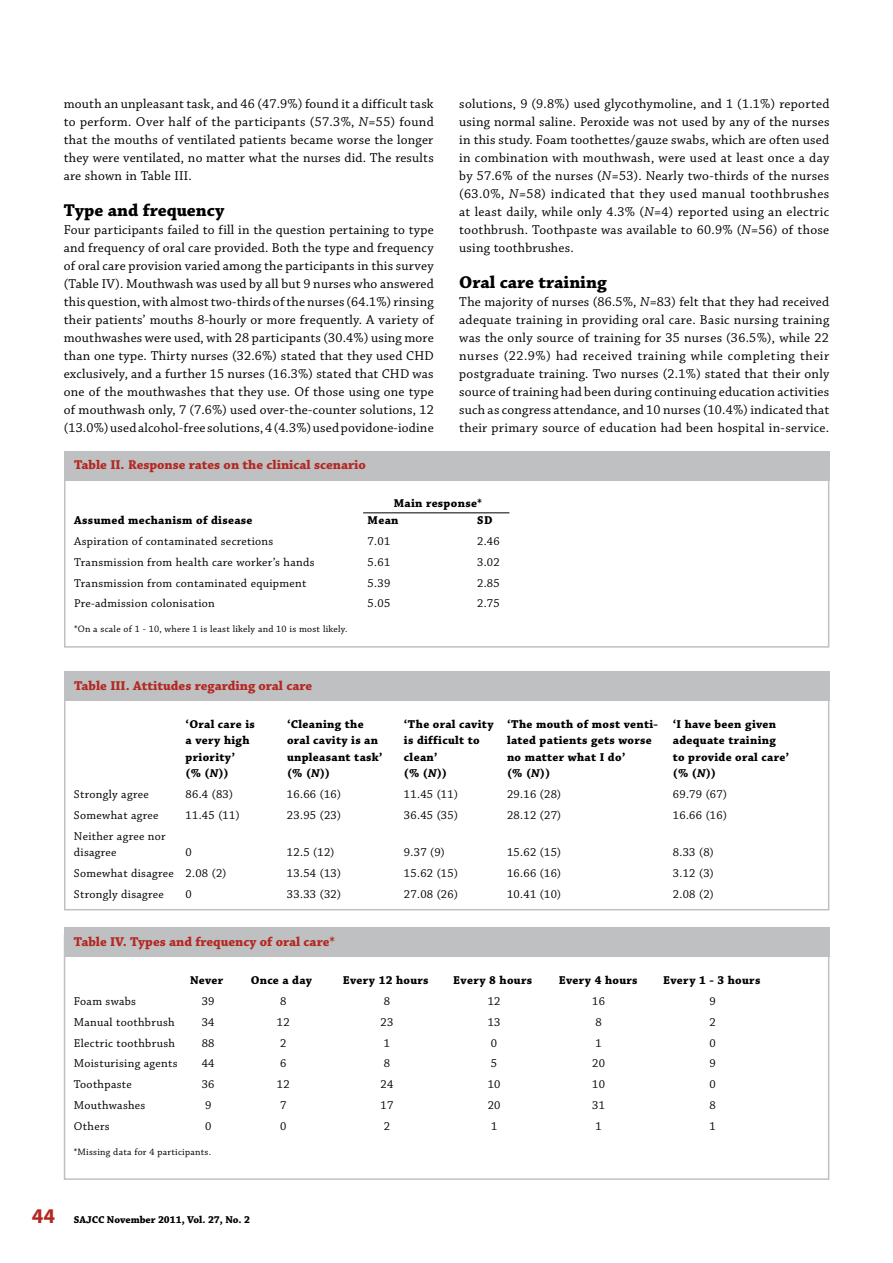
<style>
.page{position:relative;width:893px;height:1263px;background:#fff}
.page>*{position:absolute;margin:0;border:0;box-sizing:border-box;transform-origin:0 0}
.t1{font:700 18px "Chaparral Pro";color:#000}
.t2{font:13.5px/18px "Chaparral Pro";letter-spacing:.015em;color:#000;text-align:justify}
.t3{font:700 13.5px "Chaparral Pro";color:#b42823}
.t4{font:12px/16.5px "Chaparral Pro";letter-spacing:.025em;color:#000}
.t5{font:700 12px/16.5px "Chaparral Pro";letter-spacing:.025em;color:#000}
.t6{font:700 10.5px "Chaparral Pro";color:#000}
.t7{font:9.75px "Chaparral Pro";letter-spacing:.025em;color:#000}
.s1{font-style:italic}
.s2{font-family:"Myriad Pro";font-size:21px;color:#b42823}
</style>
<div class="page">
<div style="left:64px;top:451px;width:765px;height:30px;background:#bfc0c1"></div>
<div style="left:64px;top:458px;width:765px;height:190px;border:2px solid #bfc0c1"></div>
<div style="left:64px;top:671px;width:765px;height:30px;background:#bfc0c1"></div>
<div style="left:64px;top:678px;width:765px;height:232px;border:2px solid #bfc0c1"></div>
<div style="left:64px;top:927px;width:765px;height:30px;background:#bfc0c1"></div>
<div style="left:64px;top:934px;width:765px;height:246px;border:2px solid #bfc0c1"></div>
<hr style="left:363px;top:512px;width:146px;height:1px;background:#000">
<p class="t2" style="left:64px;top:95px;width:371px">mouth an unpleasant task, and 46 (47.9%) found it a difficult task to perform. Over half of the participants (57.3%, <span class="s1">N</span>=55) found that the mouths of ventilated patients became worse the longer they were ventilated, no matter what the nurses did. The results are shown in Table III.</p>
<h1 class="t1" style="left:64px;top:200px;width:162px">Type and frequency</h1>
<p class="t2" style="left:64px;top:221px;width:372px">Four participants failed to fill in the question pertaining to type and frequency of oral care provided. Both the type and frequency of oral care provision varied among the participants in this survey (Table IV). Mouthwash was used by all but 9 nurses who answered this question, with almost two-thirds of the nurses (64.1%) rinsing their patients’ mouths 8-hourly or more frequently. A variety of mouthwashes were used, with 28 participants (30.4%) using more than one type. Thirty nurses (32.6%) stated that they used CHD exclusively, and a further 15 nurses (16.3%) stated that CHD was one of the mouthwashes that they use. Of those using one type of mouthwash only, 7 (7.6%) used over-the-counter solutions, 12 (13.0%) used alcohol-free solutions, 4 (4.3%) used povidone-iodine</p>
<p class="t3" style="left:74px;top:457px;width:293px">Table II. Response rates on the clinical scenario</p>
<p class="t2" style="left:459px;top:95px;width:372px">solutions, 9 (9.8%) used glycothymoline, and 1 (1.1%) reported using normal saline. Peroxide was not used by any of the nurses in this study. Foam toothettes/gauze swabs, which are often used in combination with mouthwash, were used at least once a day by 57.6% of the nurses (<span class="s1">N</span>=53). Nearly two-thirds of the nurses (63.0%, <span class="s1">N</span>=58) indicated that they used manual toothbrushes at least daily, while only 4.3% (<span class="s1">N</span>=4) reported using an electric toothbrush. Toothpaste was available to 60.9% (<span class="s1">N</span>=56) of those using toothbrushes.</p>
<h1 class="t1" style="left:459px;top:272px;width:149px">Oral care training</h1>
<p class="t2" style="left:459px;top:293px;width:372px">The majority of nurses (86.5%, <span class="s1">N</span>=83) felt that they had received adequate training in providing oral care. Basic nursing training was the only source of training for 35 nurses (36.5%), while 22 nurses (22.9%) had received training while completing their postgraduate training. Two nurses (2.1%) stated that their only source of training had been during continuing education activities such as congress attendance, and 10 nurses (10.4%) indicated that their primary source of education had been hospital in-service.</p>
<p class="t5" style="left:74px;top:512px;width:180px">Assumed mechanism of disease</p>
<p class="t5" style="left:368px;top:496px;width:116px;text-indent:26px">Main response*<br>Mean</p>
<p class="t5" style="left:477px;top:512px;width:17px">SD</p>
<p class="t4" style="left:74px;top:533px;width:201px">Aspiration of contaminated secretions</p>
<p class="t4" style="left:368px;top:533px;width:24px">7.01</p>
<p class="t4" style="left:477px;top:533px;width:24px">2.46</p>
<p class="t4" style="left:74px;top:554px;width:242px">Transmission from health care worker’s hands</p>
<p class="t4" style="left:368px;top:554px;width:24px">5.61</p>
<p class="t4" style="left:477px;top:554px;width:24px">3.02</p>
<p class="t4" style="left:74px;top:575px;width:234px">Transmission from contaminated equipment</p>
<p class="t4" style="left:368px;top:575px;width:24px">5.39</p>
<p class="t4" style="left:477px;top:575px;width:24px">2.85</p>
<p class="t4" style="left:74px;top:596px;width:142px">Pre-admission colonisation</p>
<p class="t4" style="left:368px;top:596px;width:24px">5.05</p>
<p class="t4" style="left:477px;top:596px;width:24px">2.75</p>
<p class="t7" style="left:74px;top:624px;width:275px">*On a scale of 1 - 10, where 1 is least likely and 10 is most likely.</p>
<p class="t3" style="left:74px;top:677px;width:240px">Table III. Attitudes regarding oral care</p>
<p class="t5" style="left:186px;top:716px;width:71px">‘Oral care is a very high priority’<br>(% (<span class="s1">N</span>))</p>
<p class="t5" style="left:287px;top:716px;width:97px">‘Cleaning the oral cavity is an unpleasant task’ (% (<span class="s1">N</span>))</p>
<p class="t5" style="left:404px;top:716px;width:91px">‘The oral cavity is difficult to clean’<br>(% (<span class="s1">N</span>))</p>
<p class="t5" style="left:507px;top:716px;width:153px">‘The mouth of most venti&shy;lated patients gets worse no matter what I do’<br>(% (<span class="s1">N</span>))</p>
<p class="t5" style="left:673px;top:716px;width:118px">‘I have been given adequate training to provide oral care’ (% (<span class="s1">N</span>))</p>
<p class="t4" style="left:74px;top:786px;width:76px">Strongly agree</p>
<p class="t4" style="left:186px;top:786px;width:49px">86.4 (83)</p>
<p class="t4" style="left:287px;top:786px;width:56px">16.66 (16)</p>
<p class="t4" style="left:404px;top:786px;width:56px">11.45 (11)</p>
<p class="t4" style="left:507px;top:786px;width:56px">29.16 (28)</p>
<p class="t4" style="left:673px;top:786px;width:56px">69.79 (67)</p>
<p class="t4" style="left:74px;top:807px;width:86px">Somewhat agree</p>
<p class="t4" style="left:186px;top:807px;width:56px">11.45 (11)</p>
<p class="t4" style="left:287px;top:807px;width:56px">23.95 (23)</p>
<p class="t4" style="left:404px;top:807px;width:56px">36.45 (35)</p>
<p class="t4" style="left:507px;top:807px;width:56px">28.12 (27)</p>
<p class="t4" style="left:673px;top:807px;width:56px">16.66 (16)</p>
<p class="t4" style="left:74px;top:828px;width:93px">Neither agree nor disagree</p>
<p class="t4" style="left:186px;top:845px;width:8px">0</p>
<p class="t4" style="left:287px;top:845px;width:49px">12.5 (12)</p>
<p class="t4" style="left:404px;top:845px;width:42px">9.37 (9)</p>
<p class="t4" style="left:507px;top:845px;width:56px">15.62 (15)</p>
<p class="t4" style="left:673px;top:845px;width:42px">8.33 (8)</p>
<p class="t4" style="left:74px;top:866px;width:154px">Somewhat disagree 2.08 (2)</p>
<p class="t4" style="left:287px;top:866px;width:56px">13.54 (13)</p>
<p class="t4" style="left:404px;top:866px;width:56px">15.62 (15)</p>
<p class="t4" style="left:507px;top:866px;width:56px">16.66 (16)</p>
<p class="t4" style="left:673px;top:866px;width:42px">3.12 (3)</p>
<p class="t4" style="left:74px;top:886px;width:92px">Strongly disagree</p>
<p class="t4" style="left:186px;top:886px;width:8px">0</p>
<p class="t4" style="left:287px;top:886px;width:56px">33.33 (32)</p>
<p class="t4" style="left:404px;top:886px;width:56px">27.08 (26)</p>
<p class="t4" style="left:507px;top:886px;width:56px">10.41 (10)</p>
<p class="t4" style="left:673px;top:886px;width:42px">2.08 (2)</p>
<p class="t3" style="left:74px;top:934px;width:263px">Table IV. Types and frequency of oral care*</p>
<p class="t5" style="left:190px;top:972px;width:35px">Never</p>
<p class="t5" style="left:251px;top:972px;width:63px">Once a day</p>
<p class="t5" style="left:343px;top:972px;width:87px">Every 12 hours</p>
<p class="t5" style="left:453px;top:972px;width:80px">Every 8 hours</p>
<p class="t5" style="left:559px;top:972px;width:80px">Every 4 hours</p>
<p class="t5" style="left:663px;top:972px;width:99px">Every 1 - 3 hours</p>
<p class="t4" style="left:74px;top:993px;width:64px">Foam swabs</p>
<p class="t4" style="left:202px;top:993px;width:14px">39</p>
<p class="t4" style="left:280px;top:993px;width:8px">8</p>
<p class="t4" style="left:384px;top:993px;width:8px">8</p>
<p class="t4" style="left:488px;top:993px;width:14px">12</p>
<p class="t4" style="left:592px;top:993px;width:14px">16</p>
<p class="t4" style="left:709px;top:993px;width:8px">9</p>
<p class="t4" style="left:74px;top:1014px;width:102px">Manual toothbrush</p>
<p class="t4" style="left:202px;top:1014px;width:14px">34</p>
<p class="t4" style="left:277px;top:1014px;width:14px">12</p>
<p class="t4" style="left:381px;top:1014px;width:14px">23</p>
<p class="t4" style="left:488px;top:1014px;width:14px">13</p>
<p class="t4" style="left:596px;top:1014px;width:8px">8</p>
<p class="t4" style="left:709px;top:1014px;width:8px">2</p>
<p class="t4" style="left:74px;top:1035px;width:103px">Electric toothbrush</p>
<p class="t4" style="left:202px;top:1035px;width:14px">88</p>
<p class="t4" style="left:280px;top:1035px;width:8px">2</p>
<p class="t4" style="left:384px;top:1035px;width:8px">1</p>
<p class="t4" style="left:491px;top:1035px;width:8px">0</p>
<p class="t4" style="left:596px;top:1035px;width:8px">1</p>
<p class="t4" style="left:709px;top:1035px;width:8px">0</p>
<p class="t4" style="left:74px;top:1056px;width:105px">Moisturising agents</p>
<p class="t4" style="left:202px;top:1056px;width:14px">44</p>
<p class="t4" style="left:280px;top:1056px;width:8px">6</p>
<p class="t4" style="left:384px;top:1056px;width:8px">8</p>
<p class="t4" style="left:491px;top:1056px;width:8px">5</p>
<p class="t4" style="left:592px;top:1056px;width:14px">20</p>
<p class="t4" style="left:709px;top:1056px;width:8px">9</p>
<p class="t4" style="left:74px;top:1077px;width:59px">Toothpaste</p>
<p class="t4" style="left:202px;top:1077px;width:14px">36</p>
<p class="t4" style="left:277px;top:1077px;width:14px">12</p>
<p class="t4" style="left:381px;top:1077px;width:14px">24</p>
<p class="t4" style="left:488px;top:1077px;width:14px">10</p>
<p class="t4" style="left:592px;top:1077px;width:14px">10</p>
<p class="t4" style="left:709px;top:1077px;width:8px">0</p>
<p class="t4" style="left:74px;top:1097px;width:73px">Mouthwashes</p>
<p class="t4" style="left:205px;top:1097px;width:8px">9</p>
<p class="t4" style="left:280px;top:1097px;width:8px">7</p>
<p class="t4" style="left:381px;top:1097px;width:14px">17</p>
<p class="t4" style="left:488px;top:1097px;width:14px">20</p>
<p class="t4" style="left:592px;top:1097px;width:14px">31</p>
<p class="t4" style="left:709px;top:1097px;width:8px">8</p>
<p class="t4" style="left:74px;top:1118px;width:37px">Others</p>
<p class="t4" style="left:205px;top:1118px;width:8px">0</p>
<p class="t4" style="left:280px;top:1118px;width:8px">0</p>
<p class="t4" style="left:384px;top:1118px;width:8px">2</p>
<p class="t4" style="left:491px;top:1118px;width:8px">1</p>
<p class="t4" style="left:596px;top:1118px;width:8px">1</p>
<p class="t4" style="left:709px;top:1118px;width:8px">1</p>
<p class="t7" style="left:74px;top:1146px;width:139px">*Missing data for 4 participants.</p>
<p class="t6" style="left:32px;top:1213px;width:220px"><span class="s2">44</span> SAJCC November 2011, Vol. 27, No. 2</p>
</div>
